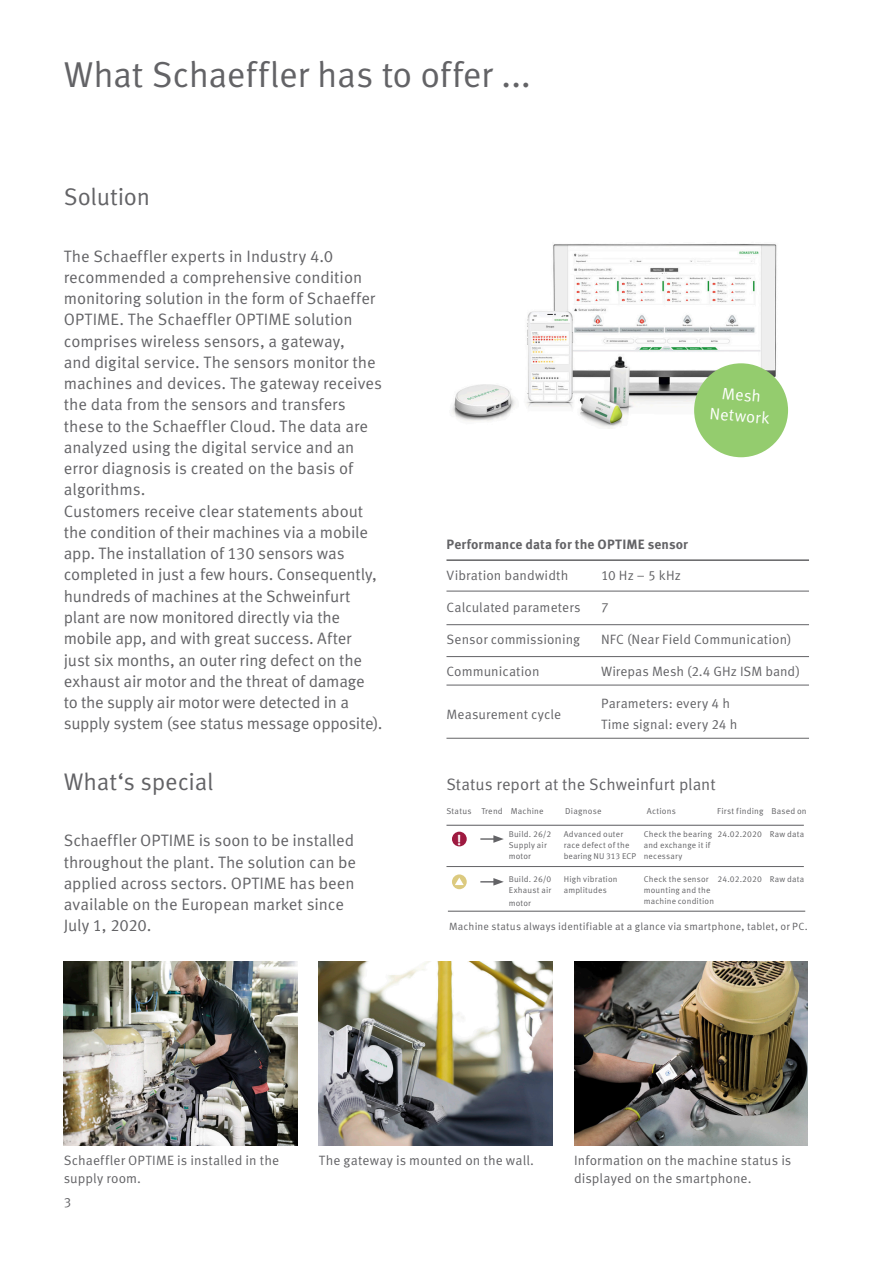
<style>
.page{position:relative;width:893px;height:1263px;background:#fff}
.page>*{position:absolute;margin:0;border:0;box-sizing:border-box;transform-origin:0 0}
.Headline__H1___24pt{font:36px "Schaeffler Meta";letter-spacing:-.01em;color:#636366}
.Subline__16pt_19pt{font:24px "Schaeffler Meta";letter-spacing:-.01em;color:#636366}
.Teaser_text__11pt_14{font:16.5px/21.3px "Schaeffler Meta";letter-spacing:-.005em;color:#636366}
.Caption_1__7pt_9pt{font:16.5px "Schaeffler Meta";color:#636366}
.Teaser_text__11pt_14-2{font:16.5px/21px "Schaeffler Meta";color:#fff;text-align:center}
.Headline__H1___24pt-2{font:700 15.15px "Calibri";color:#fff}
.Table__9pt_11_812pt{font:13.5px "Schaeffler Meta";letter-spacing:.005em;color:#636366}
.Copy_text__9pt_11_81{font:13.5px/17.7px "Schaeffler Meta";letter-spacing:.005em;color:#636366}
.Table__9pt_11_812pt-2{font:700 13.5px "Schaeffler Meta";letter-spacing:.01em;color:#636366}
.Caption_1__7pt_9pt-2{font:10.5px "Schaeffler Meta";letter-spacing:.015em;color:#636366}
.Copy_text__9pt_11_81-2{font:8.55px "Schaeffler Meta";letter-spacing:.02em;color:#636366}
.Caption_1__7pt_9pt-3{font:8.4px/11.2px "Schaeffler Meta";letter-spacing:.02em;color:#636366}
</style>
<div class="page">
<img style="left:64px;top:961px;width:234px;height:185px">
<img style="left:319px;top:961px;width:234px;height:185px">
<img style="left:574px;top:961px;width:234px;height:185px">
<img style="left:452px;top:244px;width:336px;height:185px">
<div style="left:694px;top:363px;width:94px;height:94px;background:#94cc6e;border-radius:50%"></div>
<hr style="left:446px;top:559px;width:155px;height:2px;background:#636366">
<hr style="left:601px;top:559px;width:208px;height:2px;background:#636366">
<hr style="left:446px;top:591px;width:155px;height:1px;background:#636366">
<hr style="left:601px;top:591px;width:208px;height:1px;background:#636366">
<hr style="left:446px;top:624px;width:155px;height:1px;background:#636366">
<hr style="left:601px;top:624px;width:208px;height:1px;background:#636366">
<hr style="left:446px;top:656px;width:155px;height:1px;background:#636366">
<hr style="left:601px;top:656px;width:208px;height:1px;background:#636366">
<hr style="left:446px;top:685px;width:155px;height:1px;background:#636366">
<hr style="left:601px;top:685px;width:208px;height:1px;background:#636366">
<hr style="left:446px;top:738px;width:155px;height:1px;background:#636366">
<hr style="left:601px;top:738px;width:208px;height:1px;background:#636366">
<div style="left:452px;top:832px;width:15px;height:14px;background:#9e1a40;border-radius:50%"></div>
<svg style="left:480px;top:835px;width:24px;height:8px"></svg>
<div style="left:452px;top:874px;width:15px;height:15px;background:#dcca7f;border-radius:50%"></div>
<svg style="left:480px;top:878px;width:24px;height:8px"></svg>
<svg style="left:455px;top:877px;width:9px;height:8px"></svg>
<hr style="left:446px;top:825px;width:358px;height:1px;background:#636366">
<hr style="left:448px;top:911px;width:357px;height:1px;background:#636366">
<hr style="left:446px;top:866px;width:358px;height:1px;background:#636366">
<p class="Headline__H1___24pt" style="left:64px;top:53px;width:469px">What Schaeffler has to offer ...</p>
<p class="Subline__16pt_19pt" style="left:64px;top:182px;width:88px">Solution</p>
<p class="Teaser_text__11pt_14" style="left:64px;top:245px;width:320px">The Schaeffler experts in Industry 4.0 recommended a comprehensive condition monitoring solution in the form of Schaeffer OPTIME. The Schaeffler OPTIME solution comprises wireless sensors, a gateway,<br>and digital service. The sensors monitor the machines and devices. The gateway receives the data from the sensors and transfers these to the Schaeffler Cloud. The data are analyzed using the digital service and an error diagnosis is created on the basis of algorithms.</p>
<p class="Teaser_text__11pt_14" style="left:64px;top:500px;width:320px">Customers receive clear statements about the condition of their machines via a mobile app. The installation of 130 sensors was completed in just a few hours. Consequently, hundreds of machines at the Schweinfurt plant are now monitored directly via the mobile app, and with great success. After<br>just six months, an outer ring defect on the exhaust air motor and the threat of damage to the supply air motor were detected in a supply system (see status message opposite).</p>
<p class="Subline__16pt_19pt" style="left:64px;top:767px;width:151px">What‘s special</p>
<p class="Teaser_text__11pt_14" style="left:64px;top:830px;width:294px">Schaeffler OPTIME is soon to be installed throughout the plant. The solution can be applied across sectors. OPTIME has been available on the European market since July 1, 2020.</p>
<p class="Teaser_text__11pt_14-2" style="left:712px;top:382px;width:62px;rotate:5deg">Mesh<br>Network</p>
<p class="Table__9pt_11_812pt-2" style="left:446px;top:535px;width:243px">Performance data for the OPTIME sensor</p>
<p class="Table__9pt_11_812pt" style="left:446px;top:568px;width:123px">Vibration bandwidth</p>
<p class="Table__9pt_11_812pt" style="left:601px;top:568px;width:82px">10 Hz – 5 kHz</p>
<p class="Table__9pt_11_812pt" style="left:446px;top:599px;width:136px">Calculated parameters</p>
<p class="Table__9pt_11_812pt" style="left:601px;top:599px;width:9px">7</p>
<p class="Table__9pt_11_812pt" style="left:446px;top:631px;width:135px">Sensor commissioning</p>
<p class="Table__9pt_11_812pt" style="left:601px;top:631px;width:192px">NFC (Near Field Communication)</p>
<p class="Table__9pt_11_812pt" style="left:446px;top:663px;width:95px">Communication</p>
<p class="Table__9pt_11_812pt" style="left:601px;top:663px;width:201px">Wirepas Mesh (2.4 GHz ISM band)</p>
<p class="Table__9pt_11_812pt" style="left:446px;top:706px;width:116px">Measurement cycle</p>
<p class="Table__9pt_11_812pt" style="left:601px;top:695px;width:130px">Parameters: every 4 h</p>
<p class="Table__9pt_11_812pt" style="left:601px;top:716px;width:138px">Time signal: every 24 h</p>
<p class="Caption_1__7pt_9pt" style="left:446px;top:775px;width:271px">Status report at the Schweinfurt plant</p>
<p class="Copy_text__9pt_11_81-2" style="left:446px;top:806px;width:99px">Status Trend Machine</p>
<p class="Copy_text__9pt_11_81-2" style="left:565px;top:806px;width:38px">Diagnose</p>
<p class="Copy_text__9pt_11_81-2" style="left:647px;top:806px;width:31px">Actions</p>
<p class="Copy_text__9pt_11_81-2" style="left:717px;top:806px;width:91px">First finding Based on</p>
<p class="Caption_1__7pt_9pt-3" style="left:509px;top:828px;width:44px">Build. 26/2</p>
<p class="Caption_1__7pt_9pt-3" style="left:509px;top:840px;width:40px">Supply air motor</p>
<p class="Caption_1__7pt_9pt-3" style="left:509px;top:873px;width:44px">Build. 26/0</p>
<p class="Caption_1__7pt_9pt-3" style="left:509px;top:884px;width:44px;line-height:12.6px">Exhaust air motor</p>
<p class="Caption_1__7pt_9pt-3" style="left:644px;top:828px;width:70px">Check the bearing and exchange it if necessary</p>
<p class="Caption_1__7pt_9pt-3" style="left:644px;top:873px;width:72px">Check the sensor mounting and the machine condition</p>
<p class="Caption_1__7pt_9pt-3" style="left:564px;top:828px;width:74px">Advanced outer race defect of the bearing NU 313 ECP</p>
<p class="Caption_1__7pt_9pt-3" style="left:564px;top:873px;width:55px">High vibration amplitudes</p>
<p class="Caption_1__7pt_9pt-3" style="left:770px;top:828px;width:36px">Raw data</p>
<p class="Caption_1__7pt_9pt-3" style="left:770px;top:873px;width:36px">Raw data</p>
<p class="Caption_1__7pt_9pt-3" style="left:717px;top:828px;width:46px">24.02.2020</p>
<p class="Caption_1__7pt_9pt-3" style="left:717px;top:873px;width:46px">24.02.2020</p>
<p class="Headline__H1___24pt-2" style="left:457px;top:829px;width:6px">!</p>
<p class="Caption_1__7pt_9pt-2" style="left:449px;top:920px;width:360px">Machine status always identifiable at a glance via smartphone, tablet, or PC.</p>
<p class="Copy_text__9pt_11_81" style="left:64px;top:1152px;width:217px">Schaeffler OPTIME is installed in the supply room.</p>
<p class="Copy_text__9pt_11_81" style="left:319px;top:1152px;width:217px">The gateway is mounted on the wall.</p>
<p class="Copy_text__9pt_11_81" style="left:574px;top:1152px;width:219px">Information on the machine status is displayed on the smartphone.</p>
<p class="Copy_text__9pt_11_81" style="left:64px;top:1194px;width:9px">3</p>
</div>
